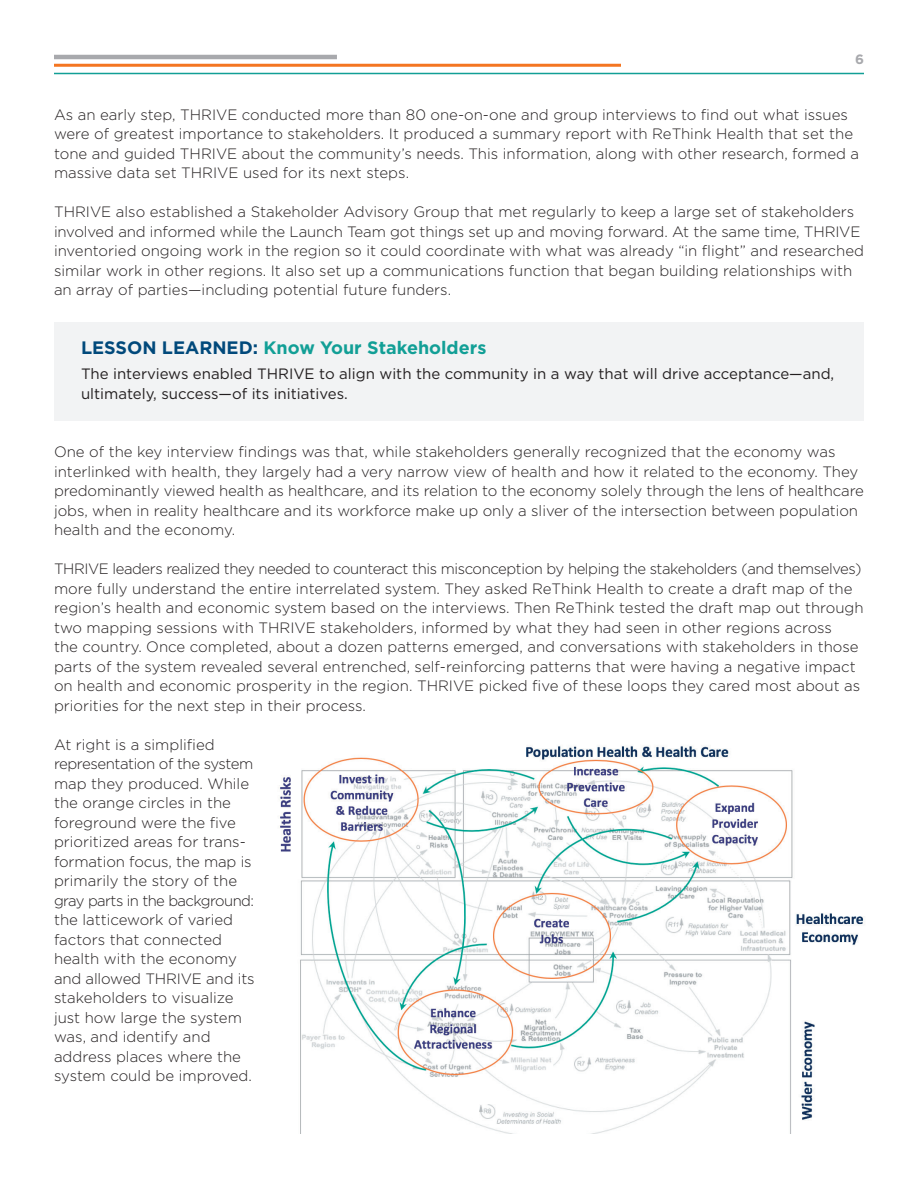
<style>
.page{position:relative;width:918px;height:1188px;background:#fff}
.page>*{position:absolute;margin:0;border:0;box-sizing:border-box;transform-origin:0 0}
.t1{font:700 18px "Gotham";color:#129f96}
.t2{font:300 15px/19.5px "Gotham";color:#231f20}
.t3{font:15px/19.5px "Gotham";color:#231f20}
.t4{font:700 13.5px "Gotham";color:#a8a9ad}
.s1{color:#01497b}
</style>
<div class="page">
<div style="left:54px;top:322px;width:810px;height:99px;background:#f2f3f4"></div>
<img style="left:280px;top:746px;width:584px;height:388px">
<hr style="left:54px;top:55px;width:283px;height:4px;background:#a8a9ad">
<hr style="left:54px;top:64px;width:567px;height:3px;background:#f47521">
<hr style="left:54px;top:73px;width:810px;height:1px;background:#129f96">
<p class="t4" style="left:855px;top:51px;width:10px">6</p>
<p class="t2" style="left:54px;top:105px;width:807px">As an early step, THRIVE conducted more than 80 one-on-one and group interviews to find out what issues were of greatest importance to stakeholders. It produced a summary report with ReThink Health that set the tone and guided THRIVE about the community’s needs. This information, along with other research, formed a massive data set THRIVE used for its next steps.</p>
<p class="t2" style="left:54px;top:202px;width:812px">THRIVE also established a Stakeholder Advisory Group that met regularly to keep a large set of stakeholders involved and informed while the Launch Team got things set up and moving forward. At the same time, THRIVE inventoried ongoing work in the region so it could coordinate with what was already “in flight” and researched similar work in other regions. It also set up a communications function that began building relationships with an array of parties—including potential future funders.</p>
<p class="t1" style="left:81px;top:337px;width:407px"><span class="s1">LESSON LEARNED:</span> Know Your Stakeholders</p>
<p class="t3" style="left:81px;top:364px;width:755px">The interviews enabled THRIVE to align with the community in a way that will drive acceptance—and, ultimately, success—of its initiatives.</p>
<p class="t2" style="left:54px;top:442px;width:811px">One of the key interview findings was that, while stakeholders generally recognized that the economy was interlinked with health, they largely had a very narrow view of health and how it related to the economy. They predominantly viewed health as healthcare, and its relation to the economy solely through the lens of healthcare jobs, when in reality healthcare and its workforce make up only a sliver of the intersection between population health and the economy.</p>
<p class="t2" style="left:54px;top:559px;width:811px">THRIVE leaders realized they needed to counteract this misconception by helping the stakeholders (and themselves) more fully understand the entire interrelated system. They asked ReThink Health to create a draft map of the region’s health and economic system based on the interviews. Then ReThink tested the draft map out through two mapping sessions with THRIVE stakeholders, informed by what they had seen in other regions across<br>the country. Once completed, about a dozen patterns emerged, and conversations with stakeholders in those parts of the system revealed several entrenched, self-reinforcing patterns that were having a negative impact on health and economic prosperity in the region. THRIVE picked five of these loops they cared most about as priorities for the next step in their process.</p>
<p class="t2" style="left:54px;top:735px;width:202px">At right is a simplified representation of the system map they produced. While the orange circles in the foreground were the five prioritized areas for trans&shy;formation focus, the map is primarily the story of the gray parts in the background: the latticework of varied factors that connected health with the economy and allowed THRIVE and its stakeholders to visualize just how large the system was, and identify and address places where the system could be improved.</p>
</div>
